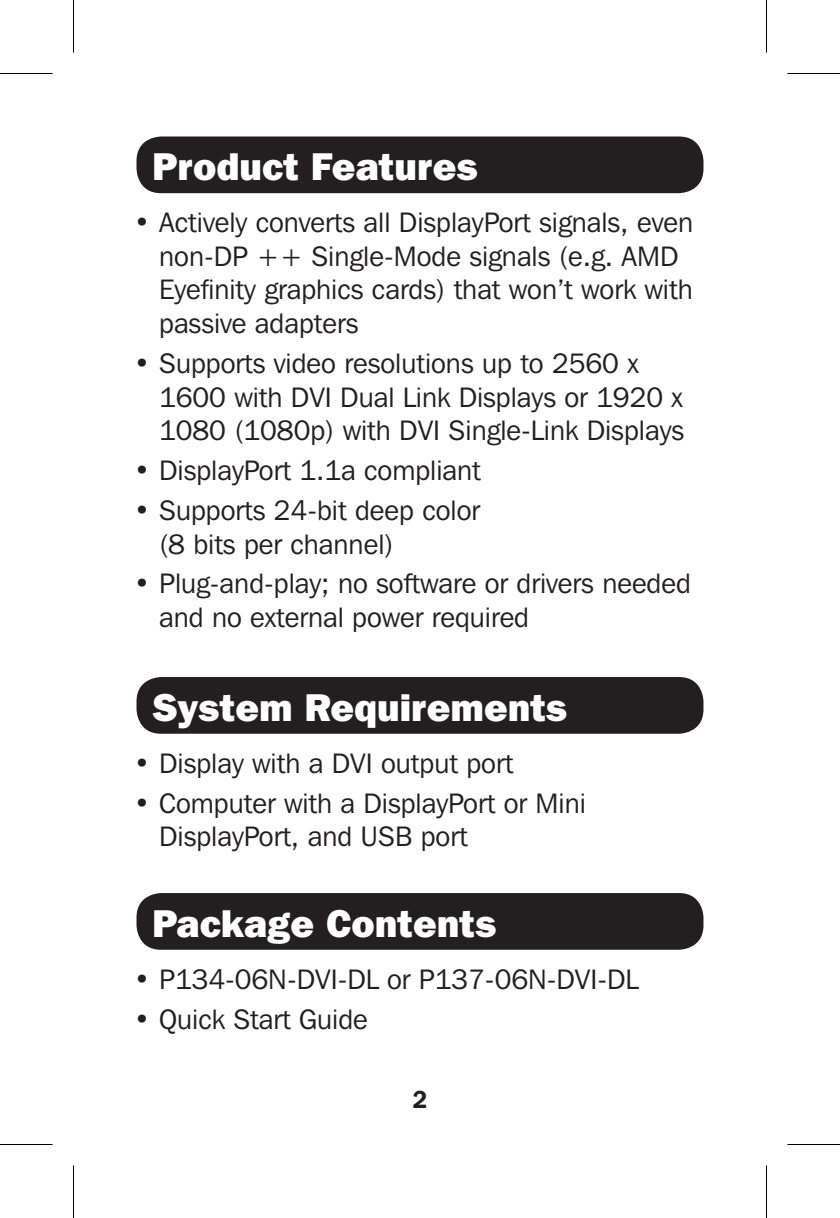
<style>
.page{position:relative;width:840px;height:1218px;background:#fff}
.page>*{position:absolute;margin:0;border:0;box-sizing:border-box;transform-origin:0 0}
.t1{font:800 38.5px "Franklin Gothic IT Cby BT";color:#fff}
.t2{font:28px/33.6px "Franklin Gothic IT Cby BT";color:#231f20}
.t3{font:600 24.5px "Franklin Gothic IT Cby BT";color:#231f20}
</style>
<div class="page">
<div style="left:136px;top:136px;width:568px;height:57px;background:#231f20;border-radius:25px"></div>
<div style="left:136px;top:677px;width:568px;height:57px;background:#231f20;border-radius:25px"></div>
<div style="left:136px;top:893px;width:568px;height:57px;background:#231f20;border-radius:25px"></div>
<hr style="left:0;top:73px;width:52px;height:1px;background:#000">
<hr style="left:788px;top:73px;width:52px;height:1px;background:#000">
<hr style="left:0;top:1144px;width:52px;height:1px;background:#000">
<hr style="left:788px;top:1144px;width:52px;height:1px;background:#000">
<hr style="left:73px;top:0;width:1px;height:52px;background:#000">
<hr style="left:73px;top:1166px;width:1px;height:52px;background:#000">
<hr style="left:766px;top:0;width:1px;height:52px;background:#000">
<hr style="left:766px;top:1166px;width:1px;height:52px;background:#000">
<p class="t1" style="left:152px;top:142px;width:327px">Product Features</p>
<p class="t2" style="left:159px;top:205px;width:535px;text-indent:-25px">• Actively converts all DisplayPort signals, even non-DP ++ Single-Mode signals (e.g. AMD Eyefinity graphics cards) that won’t work with passive adapters</p>
<p class="t2" style="left:159px;top:346px;width:526px;text-indent:-25px">• Supports video resolutions up to 2560 x<br>1600 with DVI Dual Link Displays or 1920 x<br>1080 (1080p) with DVI Single-Link Displays</p>
<p class="t2" style="left:134px;top:453px;width:348px">• DisplayPort 1.1a compliant</p>
<p class="t2" style="left:159px;top:493px;width:322px;text-indent:-25px">• Supports 24-bit deep color (8 bits per channel)</p>
<p class="t2" style="left:159px;top:566px;width:533px;text-indent:-25px">• Plug-and-play; no software or drivers needed and no external power required</p>
<p class="t1" style="left:152px;top:683px;width:417px">System Requirements</p>
<p class="t2" style="left:134px;top:746px;width:381px">• Display with a DVI output port</p>
<p class="t2" style="left:159px;top:786px;width:428px;text-indent:-25px">• Computer with a DisplayPort or Mini<br>DisplayPort, and USB port</p>
<p class="t1" style="left:152px;top:899px;width:346px">Package Contents</p>
<p class="t2" style="left:134px;top:962px;width:506px">• P134-06N-DVI-DL or P137-06N-DVI-DL</p>
<p class="t2" style="left:134px;top:1002px;width:235px">• Quick Start Guide</p>
<p class="t3" style="left:413px;top:1084px;width:16px">2</p>
</div>
